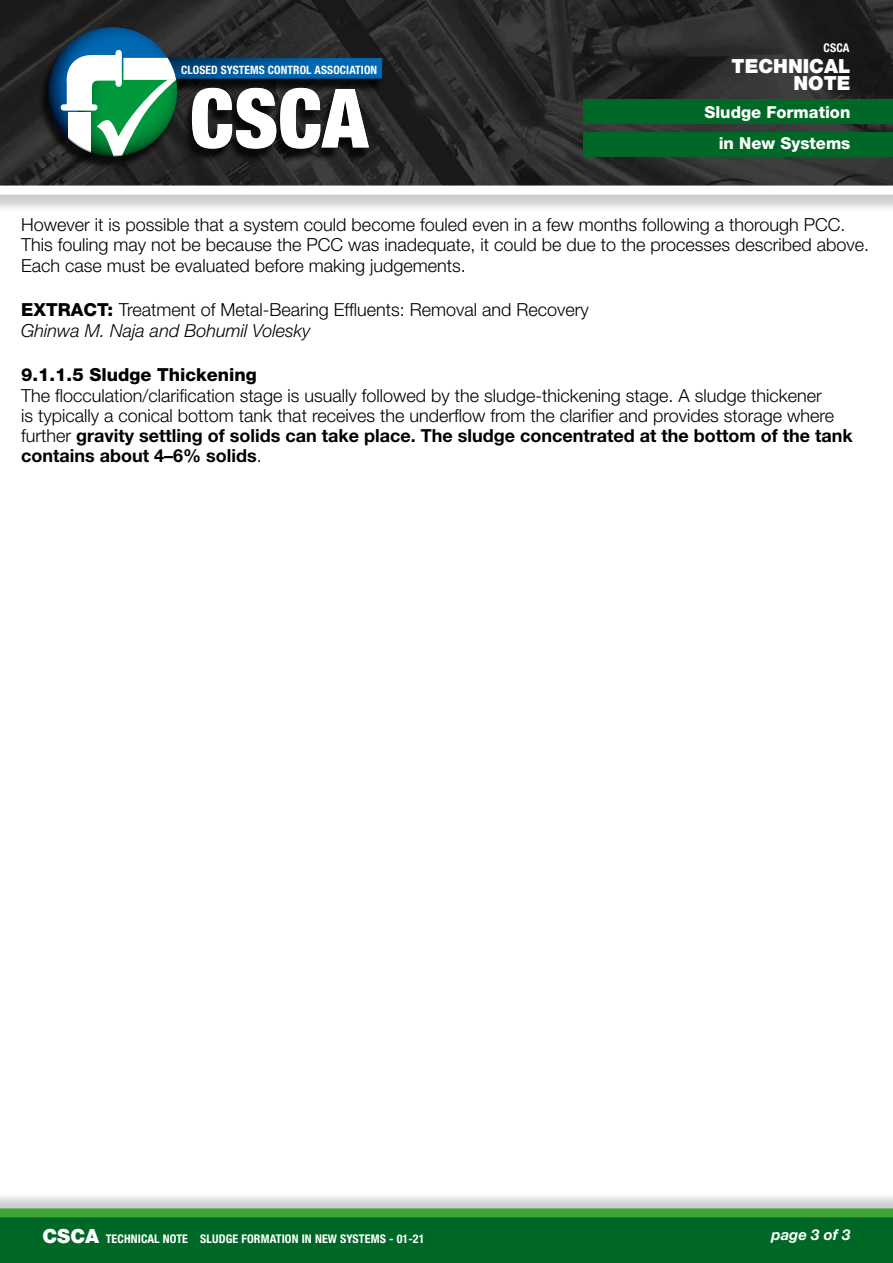
<style>
.page{position:relative;width:893px;height:1263px;background:#fff}
.page>*{position:absolute;margin:0;border:0;box-sizing:border-box;transform-origin:0 0}
.t1{font:900 condensed 82.05px "Helvetica Neue";color:#fff}
.t2{font:900 19.5px/16.5px "Helvetica Neue";color:#fff;text-align:right}
.t3{font:300 18px/20.2px "Helvetica Neue";color:#000}
.t4{font:800 18px "Helvetica Neue";color:#000}
.t5{font:800 16.5px "Helvetica Neue";color:#fff}
.t6{font:italic 700 15px "Helvetica Neue";color:#fff}
.t7{font:700 condensed 12px "Helvetica Neue";letter-spacing:.01em;color:#fff}
.t8{font:700 condensed 11.55px "Helvetica Neue";letter-spacing:.01em;color:#fff}
.s1{font-weight:800}
.s2{font-style:italic}
.s3{font-weight:700}
.s4{font-weight:900;font-stretch:normal;font-size:19.5px}
</style>
<div class="page">
<div style="left:0;top:1191px;width:893px;height:72px;background:#000;opacity:.2"></div>
<svg style="left:0;top:1208px;width:893px;height:55px;background:#0b7229"></svg>
<div style="left:0;top:0;width:893px;height:213px;background:#000;opacity:.2"></div>
<svg style="left:0;top:0;width:893px;height:195px;background:#3a3a3a"></svg>
<svg style="left:42px;top:11px;width:342px;height:162px;background:#2d4547"></svg>
<div style="left:583px;top:132px;width:310px;height:24px;background:#006826"></div>
<div style="left:583px;top:99px;width:310px;height:25px;background:#006826"></div>
<p class="t8" style="left:181px;top:62px;width:198px">CLOSED SYSTEMS CONTROL ASSOCIATION</p>
<h1 class="t1" style="left:190px;top:68px;width:179px">CSCA</h1>
<p class="t7" style="left:823px;top:40px;width:27px">CSCA</p>
<p class="t2" style="left:732px;top:58px;width:120px">TECHNICAL<br>NOTE</p>
<p class="t5" style="left:704px;top:102px;width:148px">Sludge Formation</p>
<p class="t5" style="left:719px;top:134px;width:133px">in New Systems</p>
<p class="t3" style="left:21px;top:214px;width:849px">However it is possible that a system could become fouled even in a few months following a thorough PCC.<br>This fouling may not be because the PCC was inadequate, it could be due to the processes described above.<br>Each case must be evaluated before making judgements.</p>
<p class="t3" style="left:21px;top:299px;width:569px"><span class="s1">EXTRACT:</span> Treatment of Metal-Bearing Effluents: Removal and Recovery<br><span class="s2">Ghinwa M. Naja and Bohumil Volesky</span></p>
<p class="t4" style="left:21px;top:364px;width:237px">9.1.1.5 Sludge Thickening</p>
<p class="t3" style="left:21px;top:385px;width:833px">The flocculation/clarification stage is usually followed by the sludge-thickening stage. A sludge thickener<br>is typically a conical bottom tank that receives the underflow from the clarifier and provides storage where further <span class="s3">gravity settling of solids can take place. The sludge concentrated at the bottom of the tank contains about 4–6% solids</span>.</p>
<p class="t7" style="left:43px;top:1231px;width:384px"><span class="s4">CSCA</span> TECHNICAL NOTE SLUDGE FORMATION IN NEW SYSTEMS - 01-21</p>
<p class="t6" style="left:771px;top:1225px;width:80px">page 3 of 3</p>
</div>
